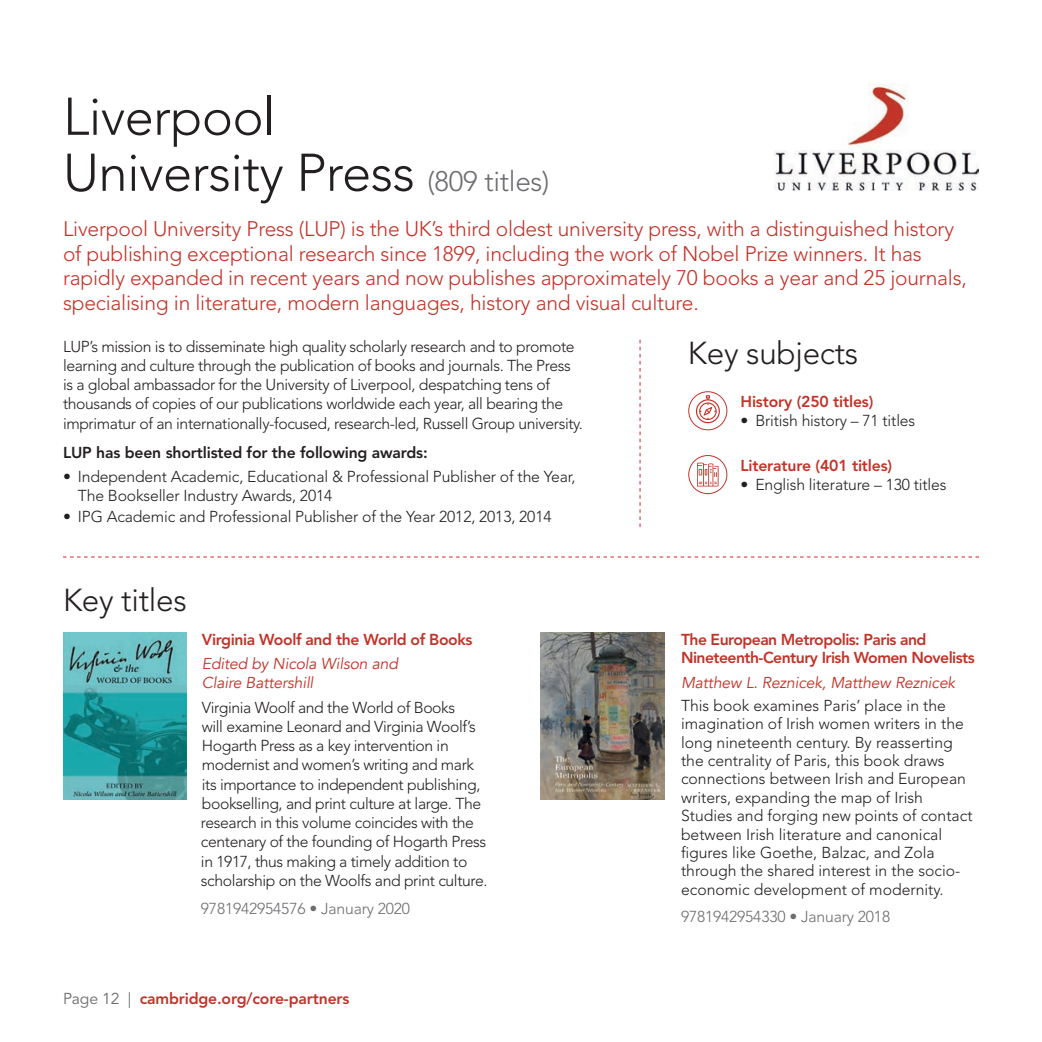
<style>
.page{position:relative;width:1042px;height:1042px;background:#fff}
.page>*{position:absolute;margin:0;border:0;box-sizing:border-box;transform-origin:0 0}
.t1{font:300 52.5px/56px "Avenir LT Std";letter-spacing:-.01em;color:#231f20}
.t2{font:300 31.5px "Avenir LT Std";letter-spacing:-.01em;color:#231f20}
.t3{font:300 21px/24.5px "Avenir LT Std";letter-spacing:-.01em;color:#c23329}
.t4{font:300 15.75px/19.2px "Avenir LT Std";letter-spacing:-.025em;color:#231f20}
.t5{font:300 15.75px/18.4px "Avenir LT Std";color:#231f20}
.t6{font:800 15.75px/18.4px "Avenir LT Std";letter-spacing:-.025em;color:#c23329}
.t7{font:italic 15.75px/19.2px "Avenir";letter-spacing:-.01em;color:#c23329}
.t8{font:300 15.75px "Avenir LT Std";letter-spacing:-.01em;color:#6c6d70}
.t9{font:800 15.75px "Avenir LT Std";letter-spacing:-.01em;color:#231f20}
.s1{font-size:28px;color:#6c6d70}
.s2{font-weight:400;color:#6c6d70}
</style>
<div class="page">
<svg style="left:63px;top:557px;width:916px;height:1px"></svg>
<img style="left:63px;top:633px;width:124px;height:166px">
<img style="left:541px;top:633px;width:124px;height:166px">
<img style="left:774px;top:83px;width:205px;height:108px">
<div style="left:688px;top:391px;width:39px;height:39px;border:1px solid #c23329;border-radius:50%"></div>
<svg style="left:696px;top:395px;width:24px;height:28px"></svg>
<svg style="left:640px;top:340px;width:1px;height:187px"></svg>
<div style="left:688px;top:455px;width:39px;height:39px;border:1px solid #c23329;border-radius:50%"></div>
<svg style="left:697px;top:463px;width:21px;height:23px"></svg>
<h1 class="t1" style="left:63px;top:89px;width:488px">Liverpool<br>University Press <span class="s1">(809 titles)</span></h1>
<p class="t3" style="left:63px;top:217px;width:905px">Liverpool University Press (LUP) is the UK’s third oldest university press, with a distinguished history of publishing exceptional research since 1899, including the work of Nobel Prize winners. It has rapidly expanded in recent years and now publishes approximately 70 books a year and 25 journals, specialising in literature, modern languages, history and visual culture.</p>
<p class="t4" style="left:63px;top:337px;width:521px">LUP’s mission is to disseminate high quality scholarly research and to promote learning and culture through the publication of books and journals. The Press is a global ambassador for the University of Liverpool, despatching tens of thousands of copies of our publications worldwide each year, all bearing the imprimatur of an internationally-focused, research-led, Russell Group university.</p>
<p class="t9" style="left:63px;top:443px;width:366px">LUP has been shortlisted for the following awards:</p>
<p class="t4" style="left:78px;top:467px;width:499px;text-indent:-15px">• Independent Academic, Educational &amp; Professional Publisher of the Year,<br>The Bookseller Industry Awards, 2014</p>
<p class="t4" style="left:63px;top:507px;width:490px">• IPG Academic and Professional Publisher of the Year 2012, 2013, 2014</p>
<h2 class="t2" style="left:63px;top:581px;width:125px">Key titles</h2>
<p class="t6" style="left:202px;top:630px;width:272px">Virginia Woolf and the World of Books</p>
<p class="t7" style="left:202px;top:654px;width:198px">Edited by Nicola Wilson and<br>Claire Battershill</p>
<p class="t4" style="left:201px;top:697px;width:288px">Virginia Woolf and the World of Books<br>will examine Leonard and Virginia Woolf’s Hogarth Press as a key intervention in modernist and women’s writing and mark its importance to independent publishing, bookselling, and print culture at large. The research in this volume coincides with the centenary of the founding of Hogarth Press in 1917, thus making a timely addition to scholarship on the Woolfs and print culture.</p>
<p class="t8" style="left:201px;top:899px;width:211px">9781942954576 • January 2020</p>
<p class="t6" style="left:63px;top:989px;width:288px"><span class="s2">Page 12 |</span> cambridge.org/core-partners</p>
<h2 class="t2" style="left:688px;top:334px;width:172px">Key subjects</h2>
<p class="t6" style="left:740px;top:392px;width:134px">History (250 titles)</p>
<p class="t4" style="left:740px;top:411px;width:176px">• British history – 71 titles</p>
<p class="t6" style="left:740px;top:456px;width:153px">Literature (401 titles)</p>
<p class="t4" style="left:740px;top:475px;width:207px">• English literature – 130 titles</p>
<p class="t6" style="left:681px;top:630px;width:295px">The European Metropolis: Paris and<br>Nineteenth-Century Irish Women Novelists</p>
<p class="t7" style="left:681px;top:673px;width:276px">Matthew L. Reznicek, Matthew Reznicek</p>
<p class="t5" style="left:681px;top:696px;width:293px">This book examines Paris’ place in the imagination of Irish women writers in the long nineteenth century. By reasserting the centrality of Paris, this book draws connections between Irish and European writers, expanding the map of Irish Studies and forging new points of contact between Irish literature and canonical figures like Goethe, Balzac, and Zola through the shared interest in the socio&shy;economic development of modernity.</p>
<p class="t8" style="left:681px;top:907px;width:211px">9781942954330 • January 2018</p>
</div>
